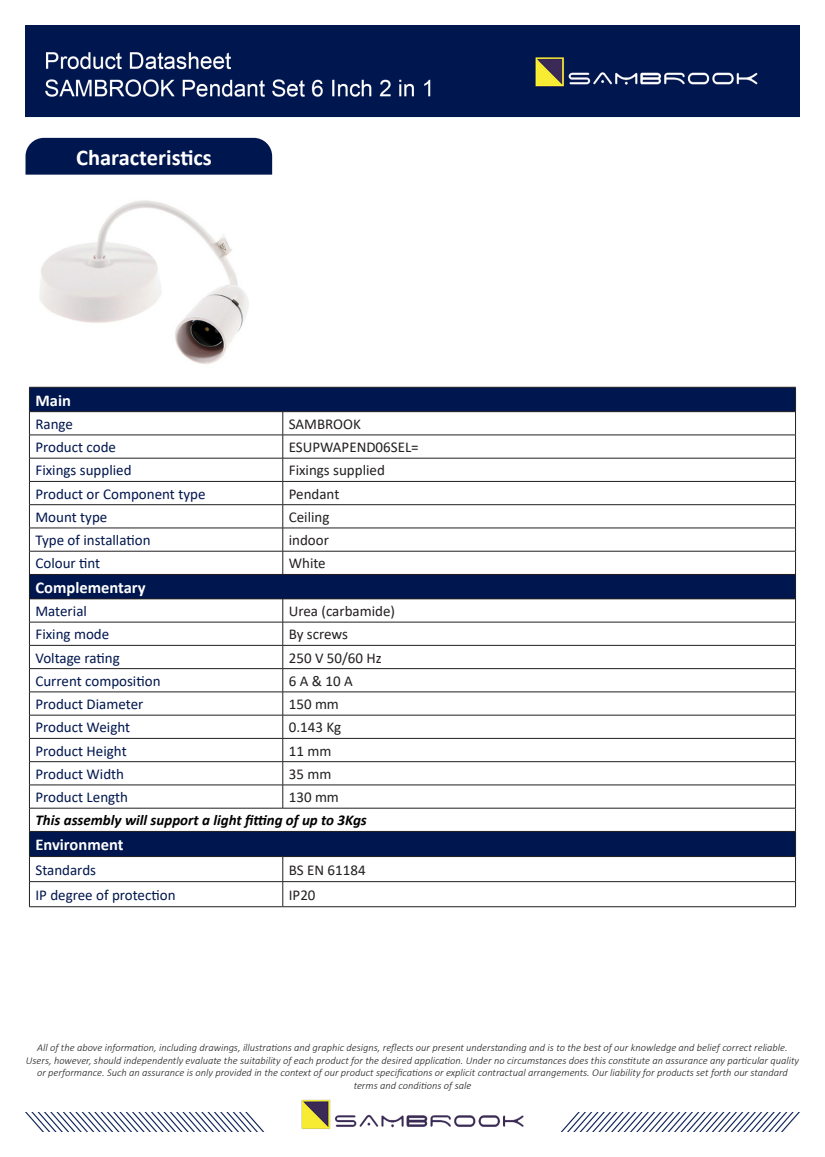
<style>
.page{position:relative;width:825px;height:1157px;background:#fff}
.page>*{position:absolute;margin:0;border:0;box-sizing:border-box;transform-origin:0 0}
.t1{font:700 22.5px "Calibri";color:#fff}
.t2{font:700 16.5px "Calibri";color:#fff}
.t3{font:15px "Calibri";color:#00164e}
.t4{font:15px "Calibri";color:#231f20}
.t5{font:italic 700 15px "Calibri";color:#000}
.t6{font:italic 300 10.5px/12.6px "Calibri";color:#231f20;text-align:center}
</style>
<div class="page">
<img style="left:26px;top:26px;width:773px;height:1105px">
<img style="left:40px;top:183px;width:208px;height:198px">
<svg style="left:30px;top:388px;width:765px;height:468px"></svg>
<div style="left:29px;top:574px;width:766px;height:25px;background:#00164e"></div>
<hr style="left:29px;top:387px;width:254px;height:1px;background:#231f20">
<hr style="left:283px;top:387px;width:513px;height:1px;background:#231f20">
<hr style="left:29px;top:411px;width:254px;height:1px;background:#231f20">
<hr style="left:283px;top:411px;width:513px;height:1px;background:#231f20">
<hr style="left:29px;top:434px;width:254px;height:1px;background:#231f20">
<hr style="left:283px;top:434px;width:513px;height:1px;background:#231f20">
<hr style="left:29px;top:458px;width:254px;height:1px;background:#231f20">
<hr style="left:283px;top:458px;width:513px;height:1px;background:#231f20">
<hr style="left:29px;top:481px;width:254px;height:1px;background:#231f20">
<hr style="left:283px;top:481px;width:513px;height:1px;background:#231f20">
<hr style="left:29px;top:504px;width:254px;height:1px;background:#231f20">
<hr style="left:283px;top:504px;width:513px;height:1px;background:#231f20">
<hr style="left:29px;top:527px;width:254px;height:1px;background:#231f20">
<hr style="left:283px;top:527px;width:513px;height:1px;background:#231f20">
<hr style="left:29px;top:551px;width:254px;height:1px;background:#231f20">
<hr style="left:283px;top:551px;width:513px;height:1px;background:#231f20">
<svg style="left:283px;top:412px;width:1px;height:162px"></svg>
<hr style="left:29px;top:574px;width:254px;height:1px;background:#231f20">
<hr style="left:283px;top:574px;width:513px;height:1px;background:#231f20">
<hr style="left:29px;top:598px;width:254px;height:1px;background:#231f20">
<hr style="left:283px;top:598px;width:513px;height:1px;background:#231f20">
<hr style="left:29px;top:622px;width:254px;height:1px;background:#231f20">
<hr style="left:283px;top:622px;width:513px;height:1px;background:#231f20">
<hr style="left:29px;top:645px;width:254px;height:1px;background:#231f20">
<hr style="left:283px;top:645px;width:513px;height:1px;background:#231f20">
<hr style="left:29px;top:668px;width:254px;height:1px;background:#231f20">
<hr style="left:283px;top:668px;width:513px;height:1px;background:#231f20">
<hr style="left:29px;top:691px;width:254px;height:1px;background:#231f20">
<hr style="left:283px;top:691px;width:513px;height:1px;background:#231f20">
<hr style="left:29px;top:715px;width:254px;height:1px;background:#231f20">
<hr style="left:283px;top:715px;width:513px;height:1px;background:#231f20">
<hr style="left:29px;top:738px;width:254px;height:1px;background:#231f20">
<hr style="left:283px;top:738px;width:513px;height:1px;background:#231f20">
<hr style="left:29px;top:761px;width:254px;height:1px;background:#231f20">
<hr style="left:283px;top:761px;width:513px;height:1px;background:#231f20">
<hr style="left:29px;top:784px;width:254px;height:1px;background:#231f20">
<hr style="left:283px;top:784px;width:513px;height:1px;background:#231f20">
<svg style="left:283px;top:599px;width:1px;height:209px"></svg>
<hr style="left:29px;top:808px;width:254px;height:1px;background:#231f20">
<hr style="left:283px;top:808px;width:513px;height:1px;background:#231f20">
<hr style="left:29px;top:831px;width:254px;height:1px;background:#231f20">
<hr style="left:283px;top:831px;width:513px;height:1px;background:#231f20">
<hr style="left:29px;top:856px;width:254px;height:1px;background:#231f20">
<hr style="left:283px;top:856px;width:513px;height:1px;background:#231f20">
<hr style="left:29px;top:881px;width:254px;height:1px;background:#231f20">
<svg style="left:29px;top:387px;width:1px;height:519px"></svg>
<hr style="left:283px;top:881px;width:513px;height:1px;background:#231f20">
<svg style="left:283px;top:857px;width:1px;height:49px"></svg>
<svg style="left:795px;top:387px;width:1px;height:519px"></svg>
<hr style="left:29px;top:906px;width:254px;height:1px;background:#231f20">
<hr style="left:283px;top:906px;width:513px;height:1px;background:#231f20">
<div style="left:26px;top:138px;width:246px;height:37px;background:#00164e"></div>
<p class="t1" style="left:76px;top:141px;width:137px">Characteristics</p>
<p class="t2" style="left:35px;top:388px;width:37px">Main</p>
<p class="t3" style="left:35px;top:413px;width:39px">Range</p>
<p class="t4" style="left:289px;top:413px;width:74px">SAMBROOK</p>
<p class="t3" style="left:35px;top:437px;width:82px">Product code</p>
<p class="t4" style="left:289px;top:437px;width:131px">ESUPWAPEND06SEL=</p>
<p class="t3" style="left:35px;top:460px;width:98px">Fixings supplied</p>
<p class="t4" style="left:289px;top:460px;width:98px">Fixings supplied</p>
<p class="t3" style="left:35px;top:483px;width:172px">Product or Component type</p>
<p class="t4" style="left:289px;top:483px;width:52px">Pendant</p>
<p class="t3" style="left:35px;top:506px;width:73px">Mount type</p>
<p class="t4" style="left:289px;top:506px;width:42px">Ceiling</p>
<p class="t3" style="left:35px;top:530px;width:117px">Type of installation</p>
<p class="t4" style="left:289px;top:530px;width:42px">indoor</p>
<p class="t3" style="left:35px;top:553px;width:66px">Colour tint</p>
<p class="t4" style="left:289px;top:553px;width:39px">White</p>
<p class="t2" style="left:35px;top:575px;width:112px">Complementary</p>
<p class="t3" style="left:35px;top:600px;width:53px">Material</p>
<p class="t4" style="left:289px;top:600px;width:108px">Urea (carbamide)</p>
<p class="t3" style="left:35px;top:624px;width:75px">Fixing mode</p>
<p class="t4" style="left:289px;top:624px;width:61px">By screws</p>
<p class="t3" style="left:35px;top:647px;width:86px">Voltage rating</p>
<p class="t4" style="left:289px;top:647px;width:94px">250 V 50/60 Hz</p>
<p class="t3" style="left:35px;top:670px;width:127px">Current composition</p>
<p class="t4" style="left:289px;top:670px;width:65px">6 A &amp; 10 A</p>
<p class="t3" style="left:35px;top:693px;width:109px">Product Diameter</p>
<p class="t4" style="left:289px;top:693px;width:52px">150 mm</p>
<p class="t3" style="left:35px;top:717px;width:96px">Product Weight</p>
<p class="t4" style="left:289px;top:717px;width:54px">0.143 Kg</p>
<p class="t3" style="left:35px;top:740px;width:93px">Product Height</p>
<p class="t4" style="left:289px;top:740px;width:44px">11 mm</p>
<p class="t3" style="left:35px;top:763px;width:90px">Product Width</p>
<p class="t4" style="left:289px;top:763px;width:44px">35 mm</p>
<p class="t3" style="left:35px;top:786px;width:94px">Product Length</p>
<p class="t4" style="left:289px;top:786px;width:52px">130 mm</p>
<p class="t5" style="left:35px;top:810px;width:333px">This assembly will support a light fitting of up to 3Kgs</p>
<p class="t2" style="left:35px;top:833px;width:90px">Environment</p>
<p class="t3" style="left:35px;top:859px;width:62px">Standards</p>
<p class="t4" style="left:289px;top:859px;width:78px">BS EN 61184</p>
<p class="t3" style="left:35px;top:884px;width:142px">IP degree of protection</p>
<p class="t4" style="left:289px;top:884px;width:28px">IP20</p>
<p class="t6" style="left:26px;top:1041px;width:775px">All of the above information, including drawings, illustrations and graphic designs, reflects our present understanding and is to the best of our knowledge and belief correct reliable.<br>Users, however, should independently evaluate the suitability of each product for the desired application. Under no circumstances does this constitute an assurance any particular quality or performance. Such an assurance is only provided in the context of our product specifications or explicit contractual arrangements. Our liability for products set forth our standard terms and conditions of sale</p>
</div>
